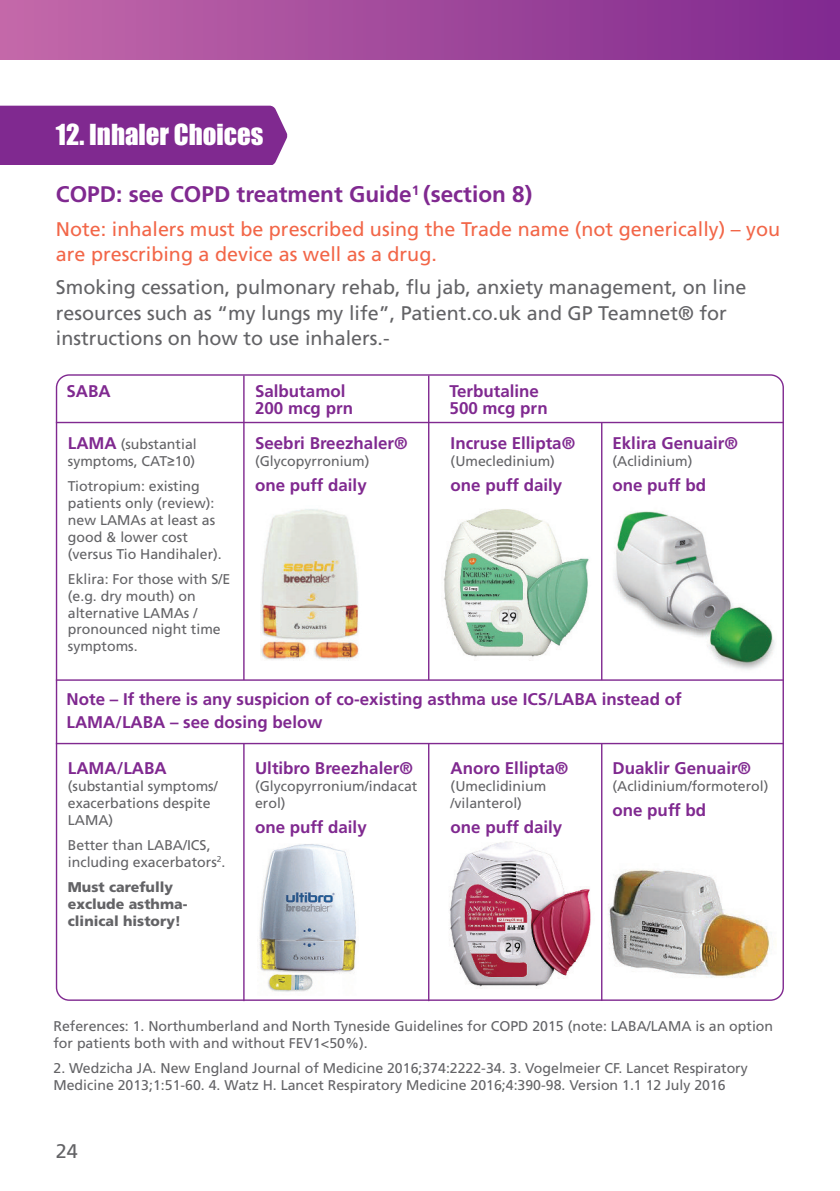
<style>
.page{position:relative;width:840px;height:1191px;background:#fff}
.page>*{position:absolute;margin:0;border:0;box-sizing:border-box;transform-origin:0 0}
.t1{font:26.8px "Impact";color:#fff}
.t2{font:700 22.6px "Frutiger";color:#802990}
.t3{font:19.8px/25.4px "Frutiger";color:#636366}
.t4{font:19.8px/25.4px "Frutiger";color:#f26648}
.t5{font:700 17px/17px "Frutiger";color:#802990}
.t6{font:14.2px/17px "Frutiger";color:#636366}
.t7{font:900 14.2px/17px "Frutiger";color:#636366}
.t8{font:14px/17px "Frutiger";color:#636366}
.s1{font-weight:700;font-size:17px;color:#802990}
</style>
<div class="page">
<div style="left:0;top:0;width:839px;height:60px;background:linear-gradient(to right,#c369a9,#7f298f)"></div>
<div style="left:0;top:106px;width:287px;height:59px;background:#802990"></div>
<svg style="left:56px;top:374px;width:727px;height:626px"></svg>
<hr style="left:243px;top:375px;width:1px;height:305px;background:#802990">
<hr style="left:243px;top:743px;width:1px;height:258px;background:#802990">
<hr style="left:428px;top:375px;width:1px;height:305px;background:#802990">
<hr style="left:428px;top:743px;width:1px;height:258px;background:#802990">
<hr style="left:56px;top:422px;width:727px;height:1px;background:#802990">
<hr style="left:56px;top:679px;width:727px;height:2px;background:#802990">
<hr style="left:56px;top:743px;width:727px;height:1px;background:#802990">
<div style="left:249px;top:505px;width:139px;height:155px;background:#fff"></div>
<img style="left:261px;top:509px;width:98px;height:151px">
<div style="left:439px;top:505px;width:154px;height:155px;background:#fff"></div>
<img style="left:444px;top:509px;width:145px;height:148px">
<img style="left:604px;top:499px;width:173px;height:174px">
<img style="left:257px;top:843px;width:101px;height:152px">
<img style="left:443px;top:833px;width:151px;height:155px">
<div style="left:604px;top:846px;width:172px;height:147px;background:#fff"></div>
<img style="left:608px;top:869px;width:162px;height:109px">
<hr style="left:600px;top:422px;width:2px;height:258px;background:#802990">
<hr style="left:600px;top:743px;width:2px;height:257px;background:#802990">
<h1 class="t1" style="left:56px;top:120px;width:209px">12. Inhaler Choices</h1>
<h2 class="t2" style="left:56px;top:185px;width:477px">COPD: see COPD treatment Guide<sup>1</sup> (section 8)</h2>
<h3 class="t4" style="left:56px;top:218px;width:725px">Note: inhalers must be prescribed using the Trade name (not generically) – you are prescribing a device as well as a drug.</h3>
<h3 class="t3" style="left:56px;top:276px;width:691px">Smoking cessation, pulmonary rehab, flu jab, anxiety management, on line resources such as “my lungs my life”, Patient.co.uk and GP Teamnet® for instructions on how to use inhalers.-</h3>
<p class="t5" style="left:66px;top:384px;width:46px">SABA</p>
<p class="t5" style="left:255px;top:384px;width:100px">Salbutamol<br>200 mcg prn</p>
<p class="t5" style="left:449px;top:384px;width:100px">Terbutaline<br>500 mcg prn</p>
<p class="t6" style="left:68px;top:437px;width:130px"><span class="s1">LAMA</span> (substantial symptoms, CAT≥10)</p>
<p class="t6" style="left:68px;top:479px;width:155px">Tiotropium: existing patients only (review): new LAMAs at least as good &amp; lower cost (versus Tio Handihaler).</p>
<p class="t6" style="left:68px;top:571px;width:164px">Eklira: For those with S/E (e.g. dry mouth) on alternative LAMAs / pronounced night time symptoms.</p>
<p class="t5" style="left:255px;top:436px;width:154px">Seebri Breezhaler®</p>
<p class="t6" style="left:255px;top:454px;width:116px">(Glycopyrronium)</p>
<p class="t5" style="left:255px;top:478px;width:113px">one puff daily</p>
<p class="t5" style="left:450px;top:436px;width:126px">Incruse Ellipta®</p>
<p class="t8" style="left:450px;top:454px;width:106px">(Umecledinium)</p>
<p class="t5" style="left:450px;top:478px;width:113px">one puff daily</p>
<p class="t5" style="left:612px;top:436px;width:127px">Eklira Genuair®</p>
<p class="t8" style="left:612px;top:454px;width:81px">(Aclidinium)</p>
<p class="t5" style="left:612px;top:478px;width:95px">one puff bd</p>
<p class="t5" style="left:66px;top:689px;width:616px;line-height:22.6px">Note – If there is any suspicion of co-existing asthma use ICS/LABA instead of<br>LAMA/LABA – see dosing below</p>
<p class="t5" style="left:68px;top:761px;width:100px">LAMA/LABA</p>
<p class="t6" style="left:68px;top:779px;width:151px">(substantial symptoms/ exacerbations despite<br>LAMA)</p>
<p class="t6" style="left:68px;top:837px;width:159px">Better than LABA/ICS, including exacerbators<sup>2</sup>.</p>
<p class="t7" style="left:68px;top:879px;width:121px">Must carefully exclude asthma&shy;clinical history!</p>
<p class="t5" style="left:255px;top:761px;width:159px">Ultibro Breezhaler®</p>
<p class="t8" style="left:255px;top:779px;width:164px">(Glycopyrronium/indacat erol)</p>
<p class="t5" style="left:255px;top:820px;width:113px">one puff daily</p>
<p class="t5" style="left:450px;top:761px;width:119px">Anoro Ellipta®</p>
<p class="t8" style="left:450px;top:779px;width:97px">(Umeclidinium /vilanterol)</p>
<p class="t5" style="left:450px;top:820px;width:113px">one puff daily</p>
<p class="t5" style="left:612px;top:761px;width:140px">Duaklir Genuair®</p>
<p class="t8" style="left:612px;top:779px;width:157px">(Aclidinium/formoterol)</p>
<p class="t5" style="left:612px;top:803px;width:95px">one puff bd</p>
<p class="t8" style="left:53px;top:1019px;width:720px">References: 1. Northumberland and North Tyneside Guidelines for COPD 2015 (note: LABA/LAMA is an option for patients both with and without FEV1&lt;50%).</p>
<p class="t8" style="left:53px;top:1060px;width:695px">2. Wedzicha JA. New England Journal of Medicine 2016;374:2222-34. 3. Vogelmeier CF. Lancet Respiratory<br>Medicine 2013;1:51-60. 4. Watz H. Lancet Respiratory Medicine 2016;4:390-98. Version 1.1 12 July 2016</p>
<h3 class="t3" style="left:56px;top:1140px;width:23px">24</h3>
</div>
